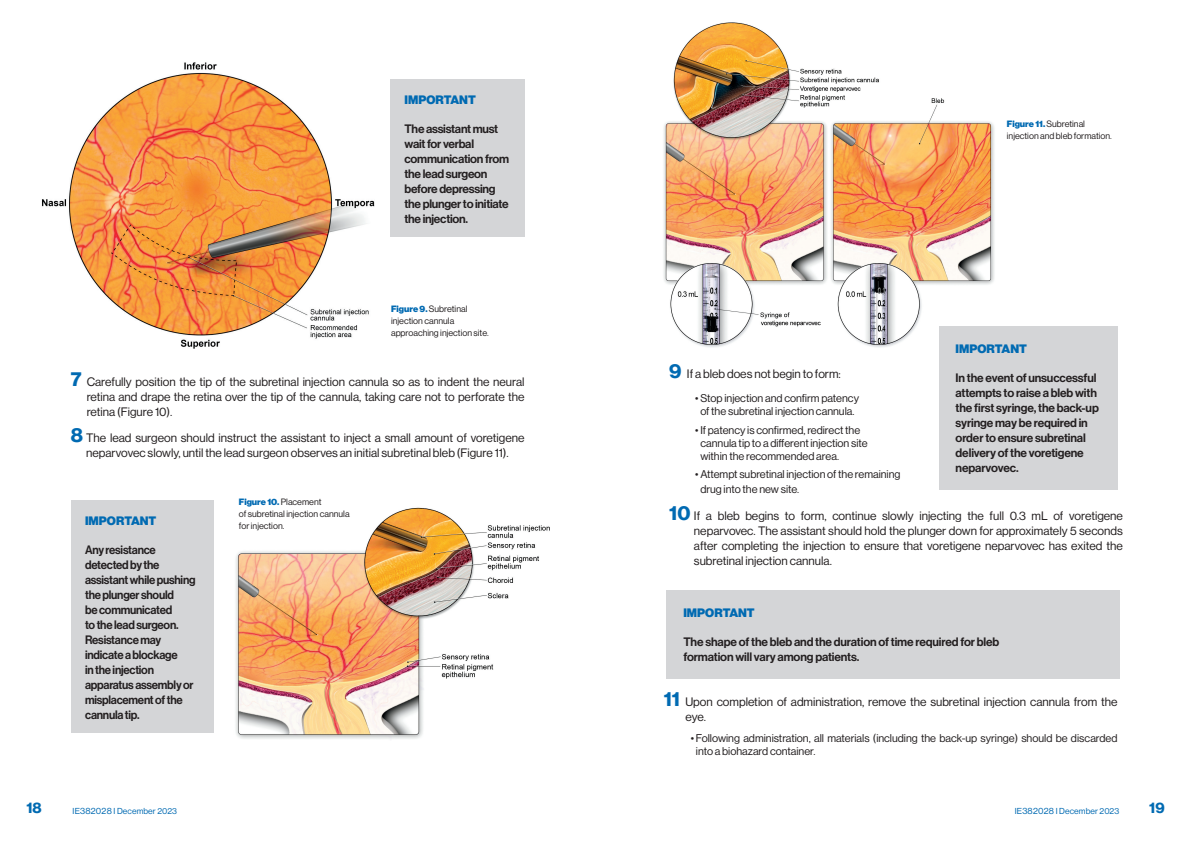
<style>
.page{position:relative;width:1191px;height:842px;background:#fff}
.page>*{position:absolute;margin:0;border:0;box-sizing:border-box;transform-origin:0 0}
.t1{font:700 15px "Volta Modern Display 75";color:#006ab2}
.t2{font:12px/15px "Volta Modern Display 55 Roman";color:#231f20;text-align:justify}
.t3{font:500 12px/15px "Volta Modern Display 65";letter-spacing:-.02em;color:#231f20}
.t4{font:500 12px/15px "Volta Modern Display 65";letter-spacing:-.02em;color:#231f20;scale:.96 1}
.t5{font:900 12px "Volta Modern Display 95";color:#006ab2}
.t6{font:11px/13px "Volta Modern Display 55 Roman";color:#231f20}
.t7{font:9px/12px "Volta Modern Display 55 Roman";color:#231f20}
.Style_de_paragraphe_1{font:8.5px "Volta Modern Display 55 Roman";letter-spacing:.015em;color:#006ab2}
.s1{font-family:"Volta Modern Display 95";font-weight:900;color:#006ab2}
.s2{font-family:"Volta Modern Display 75";font-weight:700;font-size:20px;color:#006ab2}
</style>
<div class="page">
<img style="left:663px;top:22px;width:332px;height:326px">
<img style="left:41px;top:62px;width:333px;height:287px">
<img style="left:235px;top:507px;width:315px;height:232px">
<div style="left:390px;top:79px;width:134px;height:158px;background:#d4d5d7"></div>
<div style="left:71px;top:501px;width:143px;height:232px;background:#d4d5d7"></div>
<div style="left:666px;top:590px;width:454px;height:88px;background:#d4d5d7"></div>
<div style="left:938px;top:326px;width:179px;height:163px;background:#d4d5d7"></div>
<p class="t5" style="left:404px;top:92px;width:73px">IMPORTANT</p>
<p class="t3" style="left:404px;top:121px;width:106px">The assistant must wait for verbal communication from the lead surgeon before depressing the plunger to initiate the injection.</p>
<p class="t7" style="left:391px;top:303px;width:78px"><span class="s1">Figure 9.</span> Subretinal</p>
<p class="t7" style="left:391px;top:315px;width:65px">injection cannula</p>
<p class="t7" style="left:391px;top:327px;width:99px">approaching injection site.</p>
<p class="t2" style="left:87px;top:374px;width:439px;text-indent:-16px"><span class="s2">7</span> Carefully position the tip of the subretinal injection cannula so as to indent the neural retina and drape the retina over the tip of the cannula, taking care not to perforate the retina (Figure 10).</p>
<p class="t2" style="left:71px;top:431px;width:455px;text-align:center"><span class="s2">8</span> The lead surgeon should instruct the assistant to inject a small amount of voretigene neparvovec slowly, until the lead surgeon observes an initial subretinal bleb (Figure 11).</p>
<p class="t5" style="left:85px;top:514px;width:73px">IMPORTANT</p>
<p class="t4" style="left:85px;top:542px;width:117px">Any resistance detected by the assistant while pushing the plunger should<br>be communicated<br>to the lead surgeon.<br>Resistance may indicate a blockage<br>in the injection apparatus assembly or misplacement of the cannula tip.</p>
<p class="t7" style="left:239px;top:496px;width:112px"><span class="s1">Figure 10.</span> Placement<br>of subretinal injection cannula</p>
<p class="t7" style="left:239px;top:520px;width:47px">for injection.</p>
<p class="t7" style="left:1007px;top:118px;width:80px"><span class="s1">Figure 11.</span> Subretinal</p>
<p class="t7" style="left:1007px;top:130px;width:106px">injection and bleb formation.</p>
<p class="t5" style="left:955px;top:342px;width:73px">IMPORTANT</p>
<p class="t3" style="left:955px;top:371px;width:145px">In the event of unsuccessful attempts to raise a bleb with the first syringe, the back-up syringe may be required in order to ensure subretinal delivery of the voretigene neparvovec.</p>
<p class="t2" style="left:669px;top:366px;width:173px"><span class="s2">9</span> If a bleb does not begin to form:</p>
<p class="t6" style="left:695px;top:391px;width:165px;text-align:center">• Stop injection and confirm patency of the subretinal injection cannula.</p>
<p class="t6" style="left:700px;top:423px;width:169px;text-indent:-5px">• If patency is confirmed, redirect the cannula tip to a different injection site within the recommended area.</p>
<p class="t6" style="left:700px;top:467px;width:202px;line-height:15px;text-indent:-5px">• Attempt subretinal injection of the remaining drug into the new site.</p>
<p class="t2" style="left:694px;top:508px;width:430px;text-indent:-25px"><span class="s2">10</span> If a bleb begins to form, continue slowly injecting the full 0.3 mL of voretigene neparvovec. The assistant should hold the plunger down for approximately 5 seconds after completing the injection to ensure that voretigene neparvovec has exited the subretinal injection cannula.</p>
<p class="t5" style="left:683px;top:606px;width:73px">IMPORTANT</p>
<p class="t3" style="left:683px;top:635px;width:317px">The shape of the bleb and the duration of time required for bleb formation will vary among patients.</p>
<p class="t2" style="left:685px;top:694px;width:433px;text-indent:-22px"><span class="s2">11</span> Upon completion of administration, remove the subretinal injection cannula from the eye.</p>
<p class="t6" style="left:696px;top:732px;width:423px;text-indent:-5px">• Following administration, all materials (including the back-up syringe) should be discarded into a biohazard container.</p>
<p class="t1" style="left:26px;top:799px;width:17px">18</p>
<p class="t1" style="left:1149px;top:799px;width:17px">19</p>
<p class="Style_de_paragraphe_1" style="left:73px;top:806px;width:106px">IE382028 I December 2023</p>
<p class="Style_de_paragraphe_1" style="left:1014px;top:806px;width:106px">IE382028 I December 2023</p>
</div>
